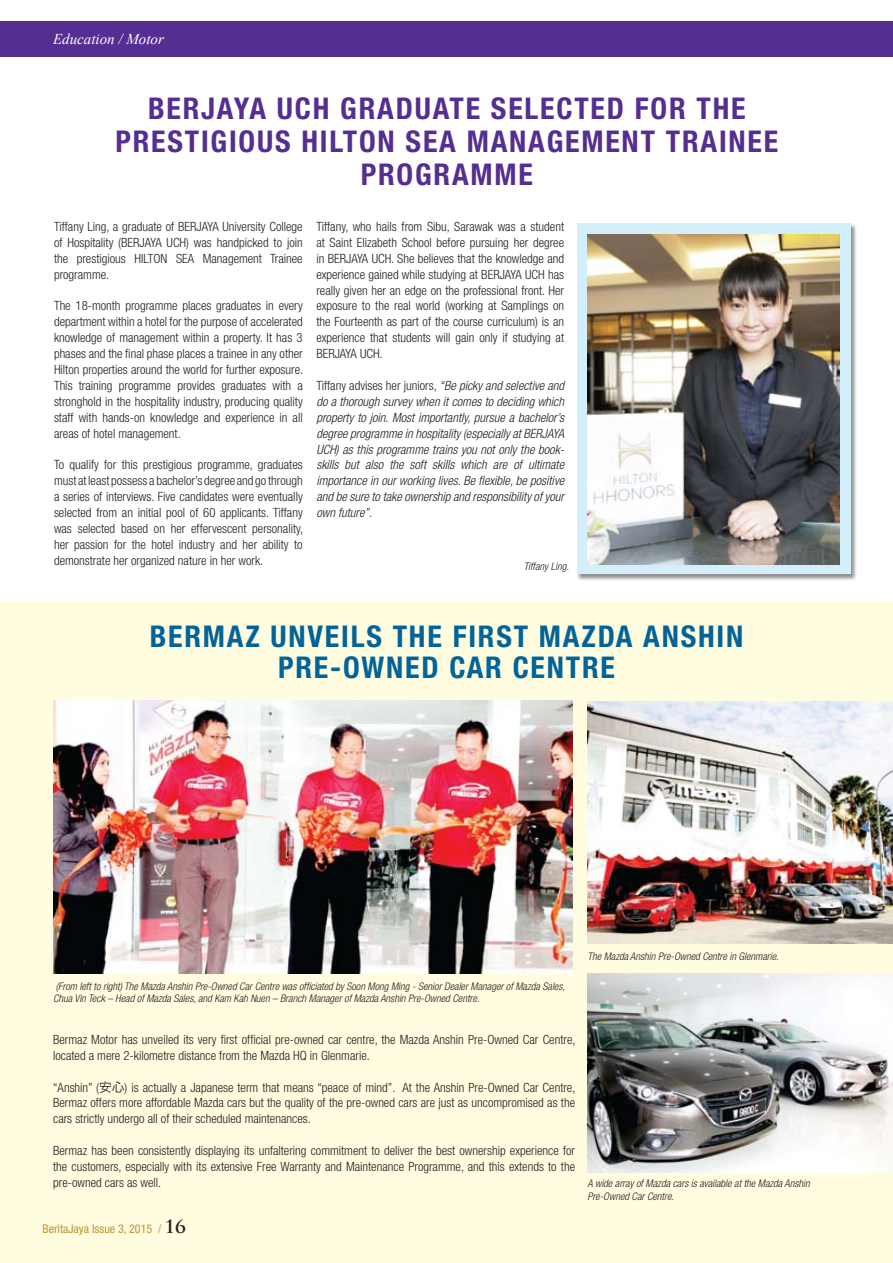
<style>
.page{position:relative;width:893px;height:1263px;background:#fff}
.page>*{position:absolute;margin:0;border:0;box-sizing:border-box;transform-origin:0 0}
.t1{font:700 condensed 30px/33px "Helvetica Neue LT Std";letter-spacing:.06em;color:#562e91;text-align:center}
.t2{font:700 condensed 30px/31.5px "Helvetica Neue LT Std";letter-spacing:.06em;color:#006399;text-align:center}
.t3{font:italic 15px "Times New Roman";color:#fff}
.t4{font:300 condensed 12.75px/15.9px "Helvetica Neue LT Std";color:#231f20;text-align:justify}
.t5{font:italic 300 condensed 12.75px/15.9px "Helvetica Neue LT Std";color:#231f20;text-align:justify}
.t6{font:condensed 12px "Helvetica Neue LT Std";color:#bc9633}
.t7{font:italic 300 condensed 10.5px/12.6px "Helvetica Neue LT Std";color:#231f20}
.s1{font-style:normal}
.s2{font-family:"Hira Kaku Pro W3";font-weight:400;font-stretch:normal}
.s3{font-family:"Trajan Pro";font-weight:700;font-stretch:normal;font-size:18px;color:#231f20}
</style>
<div class="page">
<div style="left:0;top:602px;width:893px;height:661px;background:#fffcdf"></div>
<div style="left:0;top:21px;width:893px;height:36px;background:#562e91"></div>
<div style="left:577px;top:223px;width:280px;height:358px;background:#231f20;opacity:.5"></div>
<div style="left:577px;top:223px;width:273px;height:351px;background:#d4effc"></div>
<img style="left:587px;top:701px;width:306px;height:242px">
<img style="left:53px;top:700px;width:519px;height:274px">
<img style="left:587px;top:974px;width:306px;height:198px">
<img style="left:587px;top:235px;width:253px;height:329px">
<p class="t3" style="left:53px;top:31px;width:112px">Education / Motor</p>
<h1 class="t1" style="left:115px;top:92px;width:664px">BERJAYA UCH GRADUATE SELECTED FOR THE<br>PRESTIGIOUS HILTON SEA MANAGEMENT TRAINEE<br>PROGRAMME</h1>
<p class="t4" style="left:54px;top:218px;width:250px">Tiffany Ling, a graduate of BERJAYA University College of Hospitality (BERJAYA UCH) was handpicked to join the prestigious HILTON SEA Management Trainee programme.</p>
<p class="t4" style="left:54px;top:298px;width:251px">The 18-month programme places graduates in every department within a hotel for the purpose of accelerated knowledge of management within a property. It has 3 phases and the final phase places a trainee in any other Hilton properties around the world for further exposure.<br>This training programme provides graduates with a stronghold in the hospitality industry, producing quality staff with hands-on knowledge and experience in all areas of hotel management.</p>
<p class="t4" style="left:54px;top:457px;width:251px">To qualify for this prestigious programme, graduates must at least possess a bachelor’s degree and go through a series of interviews. Five candidates were eventually selected from an initial pool of 60 applicants. Tiffany was selected based on her effervescent personality, her passion for the hotel industry and her ability to demonstrate her organized nature in her work.</p>
<p class="t4" style="left:316px;top:218px;width:249px">Tiffany, who hails from Sibu, Sarawak was a student at Saint Elizabeth School before pursuing her degree in BERJAYA UCH. She believes that the knowledge and experience gained while studying at BERJAYA UCH has really given her an edge on the professional front. Her exposure to the real world (working at Samplings on the Fourteenth as part of the course curriculum) is an experience that students will gain only if studying at BERJAYA UCH.</p>
<p class="t5" style="left:316px;top:378px;width:249px"><span class="s1">Tiffany advises her juniors,</span> “Be picky and selective and do a thorough survey when it comes to deciding which property to join. Most importantly, pursue a bachelor’s degree programme in hospitality (especially at BERJAYA UCH) as this programme trains you not only the book&shy;skills but also the soft skills which are of ultimate importance in our working lives. Be flexible, be positive and be sure to take ownership and responsibility of your own future”.</p>
<p class="t7" style="left:524px;top:560px;width:47px">Tiffany Ling.</p>
<h1 class="t2" style="left:150px;top:620px;width:595px">BERMAZ UNVEILS THE FIRST MAZDA ANSHIN<br>PRE-OWNED CAR CENTRE</h1>
<p class="t7" style="left:53px;top:980px;width:513px">(From left to right) The Mazda Anshin Pre-Owned Car Centre was officiated by Soon Mong Ming - Senior Dealer Manager of Mazda Sales,<br>Chua Vin Teck – Head of Mazda Sales, and Kam Kah Nuen – Branch Manager of Mazda Anshin Pre-Owned Centre.</p>
<p class="t4" style="left:53px;top:1031px;width:524px">Bermaz Motor has unveiled its very first official pre-owned car centre, the Mazda Anshin Pre-Owned Car Centre, located a mere 2-kilometre distance from the Mazda HQ in Glenmarie.</p>
<p class="t4" style="left:53px;top:1079px;width:524px">“Anshin” (<span class="s2">安心</span>) is actually a Japanese term that means “peace of mind”. At the Anshin Pre-Owned Car Centre, Bermaz offers more affordable Mazda cars but the quality of the pre-owned cars are just as uncompromised as the cars strictly undergo all of their scheduled maintenances.</p>
<p class="t4" style="left:53px;top:1142px;width:523px">Bermaz has been consistently displaying its unfaltering commitment to deliver the best ownership experience for the customers, especially with its extensive Free Warranty and Maintenance Programme, and this extends to the pre-owned cars as well.</p>
<p class="t6" style="left:43px;top:1222px;width:145px">BeritaJaya Issue 3, 2015 / <span class="s3">16</span></p>
<p class="t7" style="left:587px;top:950px;width:193px">The Mazda Anshin Pre-Owned Centre in Glenmarie.</p>
<p class="t7" style="left:587px;top:1177px;width:224px">A wide array of Mazda cars is available at the Mazda Anshin<br>Pre-Owned Car Centre.</p>
</div>
